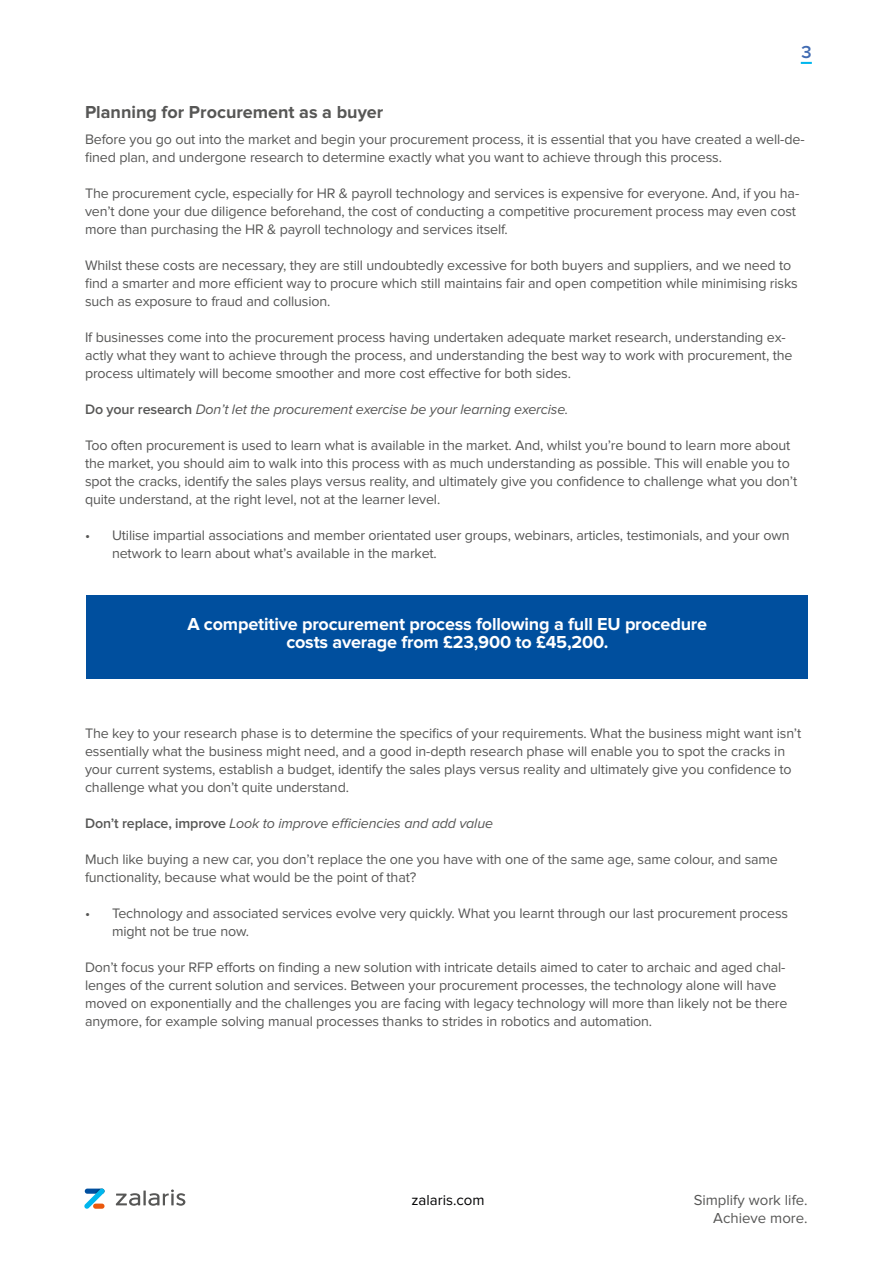
<style>
.page{position:relative;width:893px;height:1263px;background:#fff}
.page>*{position:absolute;margin:0;border:0;box-sizing:border-box;transform-origin:0 0}
.t1{font:700 18px/18px "Proxima Nova";letter-spacing:-.01em;color:#fff;text-align:center}
.t2{font:700 18px "Proxima Nova";color:#575756}
.t3{font:600 18px "Proxima Nova";color:#416bb2}
.t4{font:15px/18px "Proxima Nova";color:#575756;text-align:right}
.t5{font:15px "Proxima Nova";color:#020203}
.t6{font:14.25px/18px "Proxima Nova";letter-spacing:-.01em;color:#575756}
.t7{font:italic 14.25px "Proxima Nova";letter-spacing:-.01em;color:#575756}
.s1{font-weight:600;font-style:normal}
</style>
<div class="page">
<hr style="left:143px;top:1190px;width:3px;height:15px;background:#575756">
<svg style="left:148px;top:1189px;width:37px;height:17px"></svg>
<svg style="left:116px;top:1193px;width:24px;height:13px"></svg>
<svg style="left:84px;top:1188px;width:21px;height:21px"></svg>
<svg style="left:801px;top:62px;width:11px;height:2px"></svg>
<div style="left:87px;top:595px;width:721px;height:84px;background:#004f9e"></div>
<p class="t3" style="left:801px;top:43px;width:13px">3</p>
<p class="t2" style="left:85px;top:103px;width:300px">Planning for Procurement as a buyer</p>
<p class="t6" style="left:85px;top:131px;width:721px">Before you go out into the market and begin your procurement process, it is essential that you have created a well-de&shy;fined plan, and undergone research to determine exactly what you want to achieve through this process.</p>
<p class="t6" style="left:85px;top:185px;width:716px">The procurement cycle, especially for HR &amp; payroll technology and services is expensive for everyone. And, if you ha&shy;ven’t done your due diligence beforehand, the cost of conducting a competitive procurement process may even cost more than purchasing the HR &amp; payroll technology and services itself.</p>
<p class="t6" style="left:85px;top:257px;width:714px">Whilst these costs are necessary, they are still undoubtedly excessive for both buyers and suppliers, and we need to find a smarter and more efficient way to procure which still maintains fair and open competition while minimising risks such as exposure to fraud and collusion.</p>
<p class="t6" style="left:85px;top:329px;width:709px">If businesses come into the procurement process having undertaken adequate market research, understanding ex&shy;actly what they want to achieve through the process, and understanding the best way to work with procurement, the process ultimately will become smoother and more cost effective for both sides.</p>
<p class="t7" style="left:85px;top:403px;width:485px"><span class="s1">Do your research</span> Don’t let the procurement exercise be your learning exercise.</p>
<p class="t6" style="left:85px;top:437px;width:714px">Too often procurement is used to learn what is available in the market. And, whilst you’re bound to learn more about the market, you should aim to walk into this process with as much understanding as possible. This will enable you to spot the cracks, identify the sales plays versus reality, and ultimately give you confidence to challenge what you don’t quite understand, at the right level, not at the learner level.</p>
<p class="t6" style="left:112px;top:527px;width:679px;text-indent:-27px">• Utilise impartial associations and member orientated user groups, webinars, articles, testimonials, and your own network to learn about what’s available in the market.</p>
<p class="t1" style="left:187px;top:616px;width:521px">A competitive procurement process following a full EU procedure costs average from £23,900 to £45,200.</p>
<p class="t6" style="left:85px;top:725px;width:718px">The key to your research phase is to determine the specifics of your requirements. What the business might want isn’t essentially what the business might need, and a good in-depth research phase will enable you to spot the cracks in your current systems, establish a budget, identify the sales plays versus reality and ultimately give you confidence to challenge what you don’t quite understand.</p>
<p class="t7" style="left:85px;top:817px;width:410px"><span class="s1">Don’t replace, improve</span> Look to improve efficiencies and add value</p>
<p class="t6" style="left:85px;top:851px;width:694px">Much like buying a new car, you don’t replace the one you have with one of the same age, same colour, and same functionality, because what would be the point of that?</p>
<p class="t6" style="left:112px;top:905px;width:678px;text-indent:-27px">• Technology and associated services evolve very quickly. What you learnt through our last procurement process might not be true now.</p>
<p class="t6" style="left:85px;top:959px;width:704px">Don’t focus your RFP efforts on finding a new solution with intricate details aimed to cater to archaic and aged chal&shy;lenges of the current solution and services. Between your procurement processes, the technology alone will have moved on exponentially and the challenges you are facing with legacy technology will more than likely not be there anymore, for example solving manual processes thanks to strides in robotics and automation.</p>
<p class="t5" style="left:411px;top:1191px;width:75px">zalaris.com</p>
<p class="t4" style="left:694px;top:1191px;width:116px">Simplify work life.<br>Achieve more.</p>
</div>
